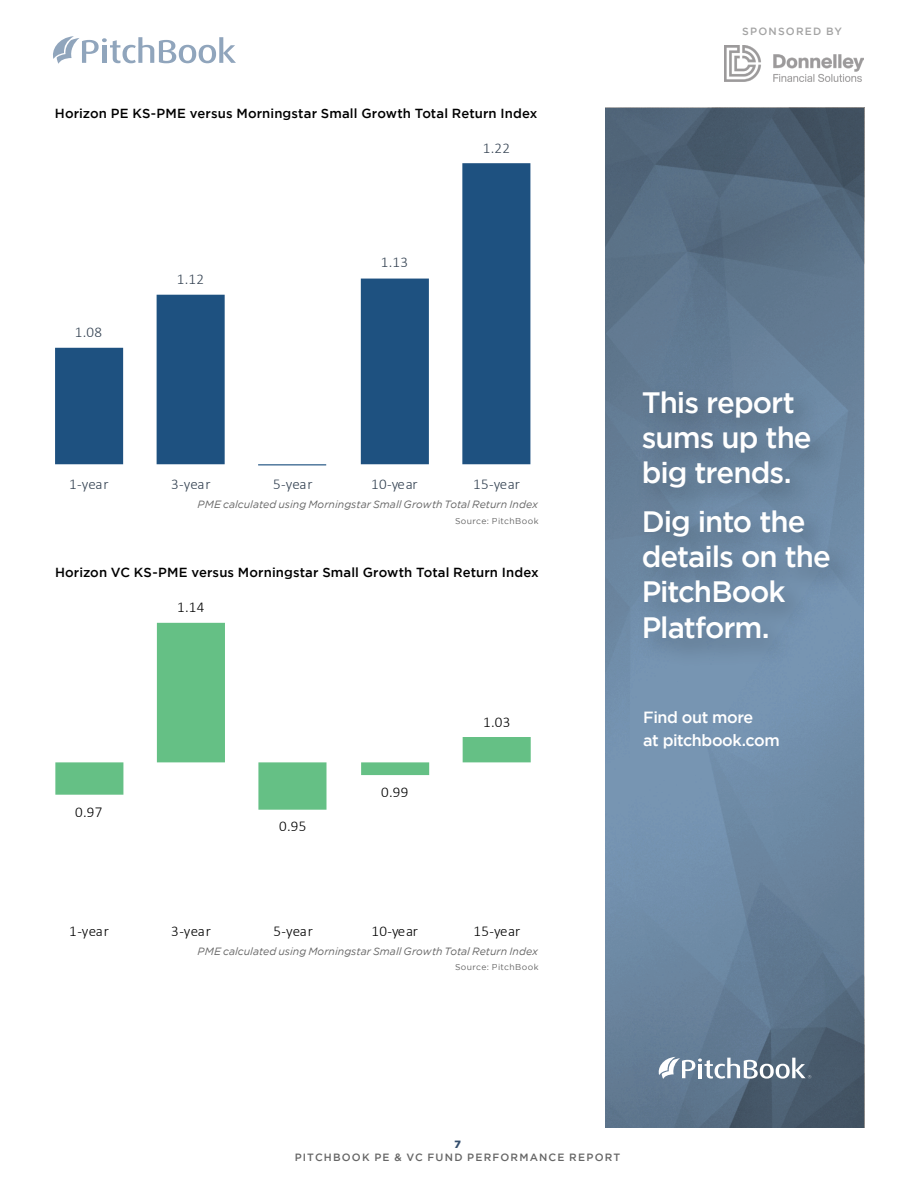
<style>
.page{position:relative;width:918px;height:1188px;background:#fff}
.page>*{position:absolute;margin:0;border:0;box-sizing:border-box;transform-origin:0 0}
.t1{font:500 29.4px/35.2px "Gotham";letter-spacing:-.035em;color:#fff}
.t2{font:500 16.2px/23.5px "Gotham";letter-spacing:-.025em;color:#fff}
.t3{font:300 15px "Calibri";letter-spacing:.03em;color:#010101}
.t4{font:300 15px "Calibri";letter-spacing:.03em;color:#344252}
.t5{font:500 13.2px "Gotham";letter-spacing:.01em;color:#000}
.t6{font:italic 10.5px "Gotham";letter-spacing:.005em;color:#666}
.t7{font:500 10.5px "Gotham";letter-spacing:.115em;color:#666}
.t8{font:900 10.5px "Gotham";color:#354f6e}
.t9{font:8.55px "Gotham";letter-spacing:.045em;color:#666}
</style>
<div class="page">
<svg style="left:55px;top:623px;width:476px;height:187px"></svg>
<svg style="left:55px;top:163px;width:475px;height:302px"></svg>
<img style="left:606px;top:108px;width:258px;height:1020px">
<div style="left:635px;top:383px;width:223px;height:285px;background:#000;opacity:.3"></div>
<svg style="left:657px;top:1057px;width:154px;height:22px"></svg>
<svg style="left:53px;top:36px;width:183px;height:28px"></svg>
<img style="left:724px;top:45px;width:140px;height:36px">
<p class="t5" style="left:55px;top:105px;width:484px">Horizon PE KS-PME versus Morningstar Small Growth Total Return Index</p>
<p class="t4" style="left:75px;top:323px;width:29px">1.08</p>
<p class="t4" style="left:177px;top:269px;width:29px">1.12</p>
<p class="t4" style="left:381px;top:253px;width:29px">1.13</p>
<p class="t4" style="left:483px;top:138px;width:29px">1.22</p>
<p class="t4" style="left:69px;top:475px;width:41px">1-year</p>
<p class="t4" style="left:171px;top:475px;width:41px">3-year</p>
<p class="t4" style="left:273px;top:475px;width:41px">5-year</p>
<p class="t4" style="left:371px;top:475px;width:48px">10-year</p>
<p class="t4" style="left:473px;top:475px;width:48px">15-year</p>
<p class="t9" style="left:455px;top:516px;width:85px">Source: PitchBook</p>
<p class="t6" style="left:198px;top:499px;width:342px">PME calculated using Morningstar Small Growth Total Return Index</p>
<p class="t5" style="left:55px;top:564px;width:485px">Horizon VC KS-PME versus Morningstar Small Growth Total Return Index</p>
<p class="t3" style="left:75px;top:803px;width:29px">0.97</p>
<p class="t3" style="left:177px;top:597px;width:29px">1.14</p>
<p class="t3" style="left:279px;top:817px;width:29px">0.95</p>
<p class="t3" style="left:381px;top:782px;width:29px">0.99</p>
<p class="t3" style="left:483px;top:713px;width:29px">1.03</p>
<p class="t3" style="left:69px;top:922px;width:41px">1-year</p>
<p class="t3" style="left:171px;top:922px;width:41px">3-year</p>
<p class="t3" style="left:273px;top:922px;width:41px">5-year</p>
<p class="t3" style="left:371px;top:922px;width:48px">10-year</p>
<p class="t3" style="left:473px;top:922px;width:48px">15-year</p>
<p class="t9" style="left:455px;top:963px;width:85px">Source: PitchBook</p>
<p class="t6" style="left:198px;top:946px;width:342px">PME calculated using Morningstar Small Growth Total Return Index</p>
<p class="t7" style="left:742px;top:26px;width:101px">SPONSORED BY</p>
<h1 class="t1" style="left:642px;top:384px;width:171px">This report sums up the big trends.</h1>
<h1 class="t1" style="left:642px;top:503px;width:190px">Dig into the details on the<br>PitchBook<br>Platform.</h1>
<p class="t2" style="left:643px;top:705px;width:138px">Find out more<br>at pitchbook.com</p>
<p class="t8" style="left:454px;top:1139px;width:8px">7</p>
<p class="t7" style="left:295px;top:1151px;width:327px">PITCHBOOK PE &amp; VC FUND PERFORMANCE REPORT</p>
</div>
